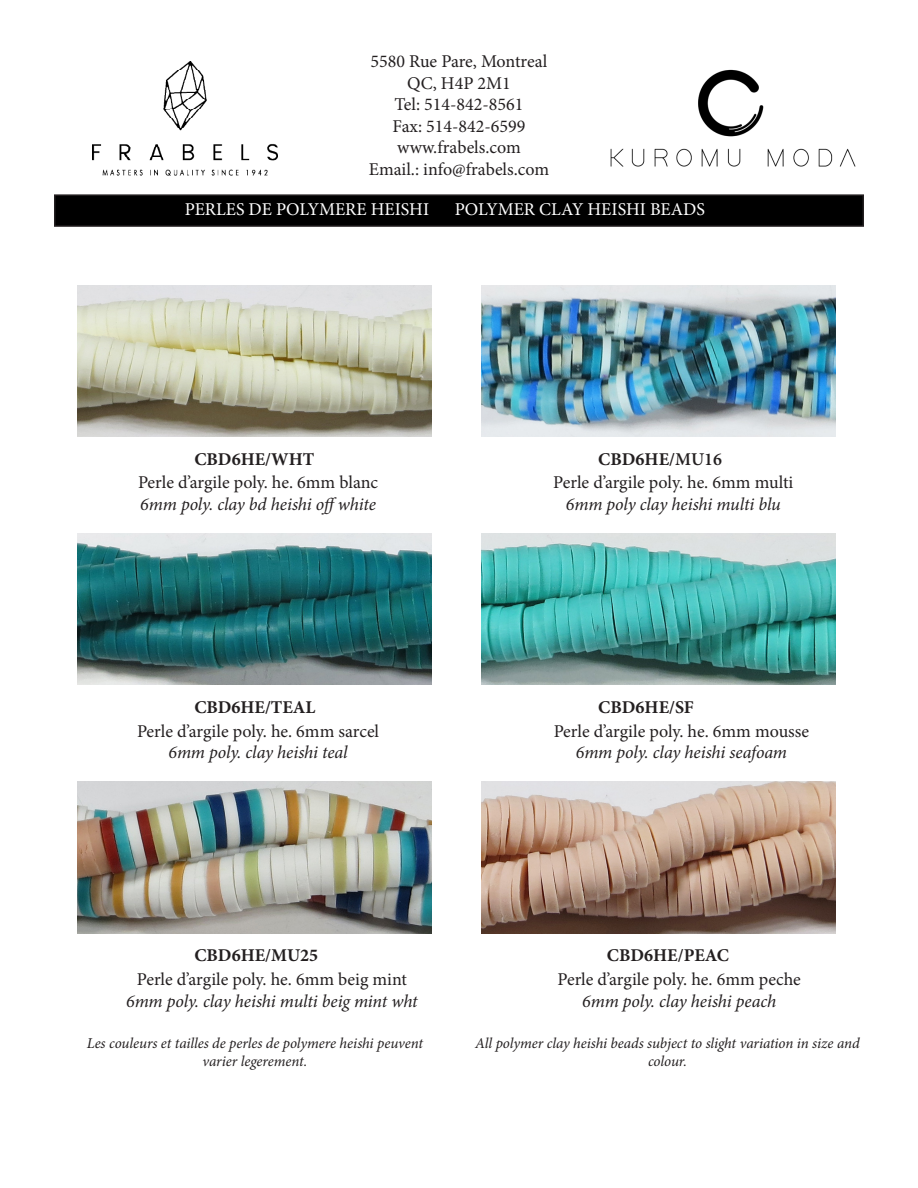
<style>
.page{position:relative;width:918px;height:1188px;background:#fff}
.page>*{position:absolute;margin:0;border:0;box-sizing:border-box;transform-origin:0 0}
.t1{font:18px "Minion Pro";color:#231f20}
.t2{font:italic 18px "Minion Pro";letter-spacing:-.01em;color:#231f20}
.t3{font:700 18px "Minion Pro";color:#231f20}
.t4{font:18px "Minion Pro";color:#fff}
.t5{font:italic 15px/18px "Minion Pro";letter-spacing:-.005em;color:#231f20;text-align:center}
.s1{font-weight:600}
</style>
<div class="page">
<img style="left:92px;top:61px;width:185px;height:115px">
<img style="left:610px;top:69px;width:246px;height:98px">
<div style="left:55px;top:195px;width:808px;height:31px;background:#000"></div>
<div style="left:54px;top:194px;width:810px;height:33px;border:2px solid #231f20"></div>
<img style="left:482px;top:285px;width:354px;height:151px">
<img style="left:78px;top:285px;width:354px;height:151px">
<img style="left:78px;top:534px;width:354px;height:151px">
<img style="left:78px;top:782px;width:354px;height:151px">
<img style="left:482px;top:534px;width:354px;height:151px">
<img style="left:482px;top:782px;width:354px;height:151px">
<p class="t1" style="left:371px;top:49px;width:178px">5580 Rue Pare, Montreal</p>
<p class="t1" style="left:407px;top:71px;width:105px">QC, H4P 2M1</p>
<p class="t1" style="left:395px;top:92px;width:130px">Tel: 514-842-8561</p>
<p class="t1" style="left:393px;top:114px;width:134px">Fax: 514-842-6599</p>
<p class="t1" style="left:397px;top:136px;width:125px">www.frabels.com</p>
<p class="t1" style="left:369px;top:157px;width:182px">Email.: info@frabels.com</p>
<p class="t4" style="left:185px;top:197px;width:246px">PERLES DE POLYMERE HEISHI</p>
<p class="t4" style="left:455px;top:197px;width:252px">POLYMER CLAY HEISHI BEADS</p>
<p class="t3" style="left:194px;top:446px;width:121px">CBD6HE/WHT</p>
<p class="t1" style="left:138px;top:470px;width:242px">Perle d’argile poly. he. 6mm blanc</p>
<p class="t2" style="left:140px;top:492px;width:237px">6mm poly. clay bd heishi offwhite</p>
<p class="t3" style="left:598px;top:446px;width:125px">CBD6HE/<span class="s1">MU16</span></p>
<p class="t1" style="left:553px;top:470px;width:242px">Perle d’argile poly. he. 6mm multi</p>
<p class="t2" style="left:566px;top:492px;width:216px">6mm poly clay heishi multi blu</p>
<p class="t3" style="left:194px;top:694px;width:122px">CBD6HE/TEAL</p>
<p class="t3" style="left:598px;top:694px;width:97px">CBD6HE/SF</p>
<p class="t1" style="left:137px;top:719px;width:244px">Perle d’argile poly. he. 6mm sarcel</p>
<p class="t2" style="left:169px;top:740px;width:181px">6mm poly. clay heishi teal</p>
<p class="t1" style="left:554px;top:719px;width:257px">Perle d’argile poly. he. 6mm mousse</p>
<p class="t2" style="left:576px;top:740px;width:213px">6mm poly. clay heishi seafoam</p>
<p class="t3" style="left:194px;top:943px;width:125px">CBD6HE/MU25</p>
<p class="t3" style="left:607px;top:943px;width:124px">CBD6HE/PEAC</p>
<p class="t1" style="left:137px;top:967px;width:272px">Perle d’argile poly. he. 6mm beig mint</p>
<p class="t2" style="left:126px;top:989px;width:293px">6mm poly. clay heishi multi beig mint wht</p>
<p class="t1" style="left:558px;top:967px;width:245px">Perle d’argile poly. he. 6mm peche</p>
<p class="t2" style="left:582px;top:989px;width:195px">6mm poly. clay heishi peach</p>
<p class="t5" style="left:87px;top:1034px;width:338px">Les couleurs et tailles de perles de polymere heishi peuvent varier legerement.</p>
<p class="t5" style="left:475px;top:1034px;width:386px">All polymer clay heishi beads subject to slight variation in size and colour.</p>
</div>
